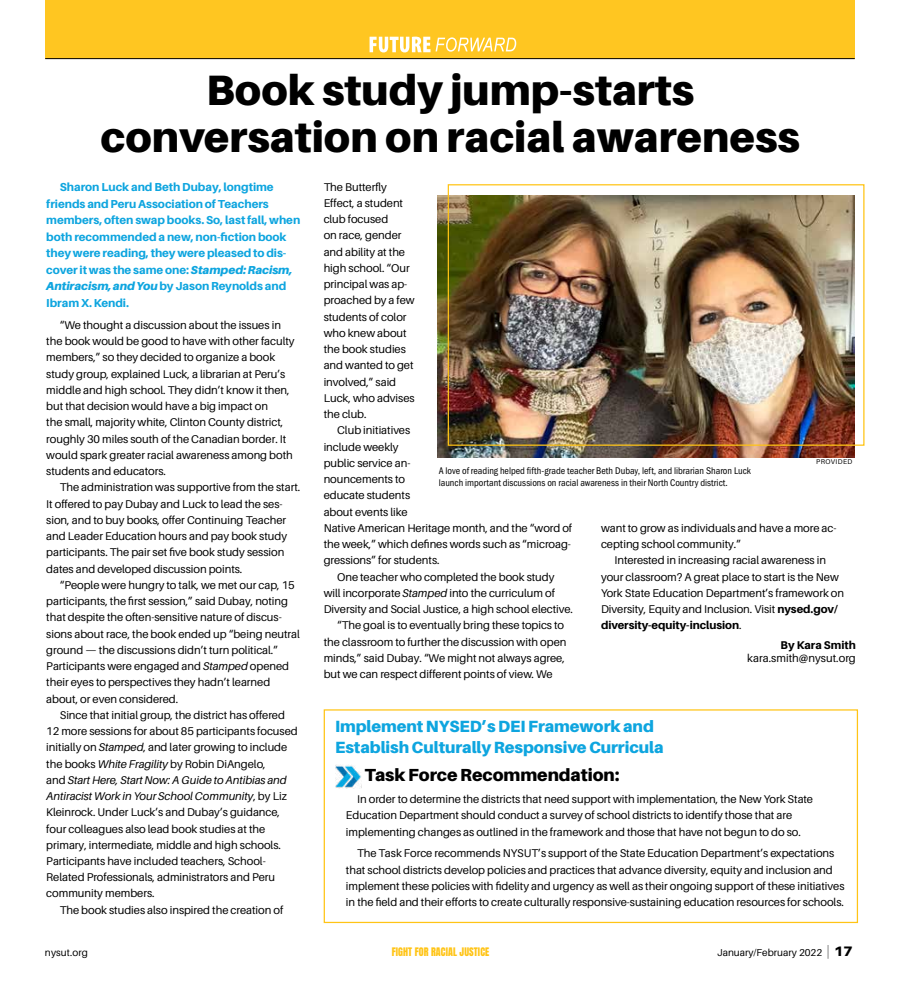
<style>
.page{position:relative;width:900px;height:990px;background:#fff}
.page>*{position:absolute;margin:0;border:0;box-sizing:border-box;transform-origin:0 0}
.t1{font:900 42.5px/47.5px "Aileron";color:#000;text-align:center}
.t2{font:900 17.5px "Aileron";letter-spacing:-.005em;color:#000}
.t3{font:900 16.25px/21.2px "Aileron";letter-spacing:-.005em;color:#0ea5df}
.t4{font:800 11.5px/16.5px "Aileron";letter-spacing:-.005em;color:#0ea5df}
.t5{font:11.25px/16.2px "Aileron";letter-spacing:-.005em;color:#000}
.t6{font:800 11.25px "Aileron";color:#000}
.t7{font:10px/12.5px "Franklin Gothic URW Cond";color:#000}
.t8{font:10px "Aileron";color:#000}
.t9{font:10px "Anton";letter-spacing:.01em;color:#ffc415}
.t10{font:6.88px "Aileron";letter-spacing:.06em;color:#000}
.s1{font-weight:900;font-style:italic}
.s2{font-style:italic}
.s3{font-weight:800}
.s4{font-weight:100;font-size:13.75px}
.s5{font-weight:900;font-size:13.75px}
</style>
<div class="page">
<div style="left:324px;top:709px;width:534px;height:214px;border:1px solid #ffc415"></div>
<img style="left:437px;top:196px;width:417px;height:261px">
<div style="left:448px;top:184px;width:417px;height:262px;border:1px solid #ffc415"></div>
<img style="left:336px;top:765px;width:26px;height:24px">
<div style="left:45px;top:0;width:810px;height:59px;background:#ffc621"></div>
<hr style="left:45px;top:58px;width:810px;height:1px;background:#000">
<svg style="left:370px;top:37px;width:146px;height:15px"></svg>
<h1 class="t1" style="left:100px;top:66px;width:701px">Book study jump-starts conversation on racial awareness</h1>
<p class="t4" style="left:46px;top:179px;width:256px;text-indent:14px">Sharon Luck and Beth Dubay, longtime friends and Peru Association of Teachers members, often swap books. So, last fall, when both recommended a new, non-fiction book they were reading, they were pleased to dis&shy;cover it was the same one: <span class="s1">Stamped: Racism, Antiracism, and You</span> by Jason Reynolds and Ibram X. Kendi.</p>
<p class="t5" style="left:46px;top:317px;width:250px;text-indent:13px">“We thought a discussion about the issues in the book would be good to have with other faculty members,” so they decided to organize a book study group, explained Luck, a librarian at Peru’s middle and high school. They didn’t know it then, but that decision would have a big impact on<br>the small, majority white, Clinton County district, roughly 30 miles south of the Canadian border. It would spark greater racial awareness among both students and educators.</p>
<p class="t5" style="left:46px;top:479px;width:255px;text-indent:13px">The administration was supportive from the start.<br>It offered to pay Dubay and Luck to lead the ses&shy;sion, and to buy books, offer Continuing Teacher and Leader Education hours and pay book study participants. The pair set five book study session dates and developed discussion points.</p>
<p class="t5" style="left:46px;top:577px;width:255px;text-indent:13px">“People were hungry to talk, we met our cap, 15 participants, the first session,” said Dubay, noting that despite the often-sensitive nature of discus&shy;sions about race, the book ended up “being neutral ground — the discussions didn’t turn political.” Participants were engaged and <span class="s2">Stamped</span> opened their eyes to perspectives they hadn’t learned about, or even considered.</p>
<p class="t5" style="left:46px;top:707px;width:253px;text-indent:13px">Since that initial group, the district has offered 12 more sessions for about 85 participants focused initially on <span class="s2">Stamped</span>, and later growing to include the books <span class="s2">White Fragility</span> by Robin DiAngelo,<br>and <span class="s2">Start Here, Start Now: A Guide to Antibias and Antiracist Work in Your School Community</span>, by Liz Kleinrock. Under Luck’s and Dubay’s guidance, four colleagues also lead book studies at the primary, intermediate, middle and high schools.<br>Participants have included teachers, School-Related Professionals, administrators and Peru community members.</p>
<p class="t5" style="left:60px;top:902px;width:225px">The book studies also inspired the creation of</p>
<p class="t5" style="left:324px;top:179px;width:93px">The Butterfly<br>Effect, a student club focused<br>on race, gender and ability at the high school. “Our principal was ap&shy;proached by a few students of color who knew about the book studies and wanted to get involved,” said<br>Luck, who advises the club.</p>
<p class="t5" style="left:337px;top:422px;width:75px">Club initiatives</p>
<p class="t5" style="left:324px;top:439px;width:77px">include weekly</p>
<p class="t5" style="left:324px;top:455px;width:88px">public service an-</p>
<p class="t5" style="left:324px;top:471px;width:83px">nouncements to</p>
<p class="t5" style="left:324px;top:487px;width:88px">educate students</p>
<p class="t5" style="left:324px;top:504px;width:86px">about events like</p>
<p class="t5" style="left:324px;top:520px;width:250px">Native American Heritage month, and the “word of</p>
<p class="t5" style="left:324px;top:536px;width:249px">the week,” which defines words such as “microag-</p>
<p class="t5" style="left:324px;top:552px;width:117px">gressions” for students.</p>
<p class="t5" style="left:337px;top:569px;width:219px">One teacher who completed the book study</p>
<p class="t5" style="left:324px;top:585px;width:233px">will incorporate <span class="s2">Stamped</span> into the curriculum of</p>
<p class="t5" style="left:324px;top:601px;width:251px">Diversity and Social Justice, a high school elective.</p>
<p class="t5" style="left:337px;top:617px;width:228px">“The goal is to eventually bring these topics to</p>
<p class="t5" style="left:324px;top:634px;width:244px">the classroom to further the discussion with open</p>
<p class="t5" style="left:324px;top:650px;width:243px">minds,” said Dubay. “We might not always agree,</p>
<p class="t5" style="left:324px;top:666px;width:230px">but we can respect different points of view. We</p>
<p class="t10" style="left:816px;top:458px;width:38px">PROVIDED</p>
<p class="t7" style="left:439px;top:463px;width:314px">A love of reading helped fifth-grade teacher Beth Dubay, left, and librarian Sharon Luck launch important discussions on racial awareness in their North Country district.</p>
<p class="t5" style="left:601px;top:520px;width:237px">want to grow as individuals and have a more ac&shy;cepting school community.”</p>
<p class="t5" style="left:601px;top:552px;width:245px;text-indent:14px">Interested in increasing racial awareness in your classroom? A great place to start is the New York State Education Department’s framework on Diversity, Equity and Inclusion. Visit <span class="s3">nysed.gov/ diversity-equity-inclusion</span>.</p>
<p class="t6" style="left:781px;top:638px;width:77px">By Kara Smith</p>
<p class="t5" style="left:747px;top:651px;width:110px">kara.smith@nysut.org</p>
<h3 class="t3" style="left:335px;top:716px;width:330px">Implement NYSED’s DEI Framework and<br>Establish Culturally Responsive Curricula</h3>
<h2 class="t2" style="left:365px;top:765px;width:256px">Task Force Recommendation:</h2>
<p class="t5" style="left:346px;top:791px;width:469px;text-indent:11px">In order to determine the districts that need support with implementation, the New York State<br>Education Department should conduct a survey of school districts to identify those that are implementing changes as outlined in the framework and those that have not begun to do so.</p>
<p class="t5" style="left:346px;top:846px;width:500px;text-indent:11px">The Task Force recommends NYSUT’s support of the State Education Department’s expectations that school districts develop policies and practices that advance diversity, equity and inclusion and implement these policies with fidelity and urgency as well as their ongoing support of these initiatives in the field and their efforts to create culturally responsive-sustaining education resources for schools.</p>
<p class="t8" style="left:45px;top:947px;width:44px">nysut.org</p>
<p class="t9" style="left:392px;top:947px;width:99px">FIGHT FOR RACIAL JUSTICE</p>
<p class="t8" style="left:717px;top:947px;width:137px">January/February 2022 <span class="s4">|</span> <span class="s5">17</span></p>
</div>
